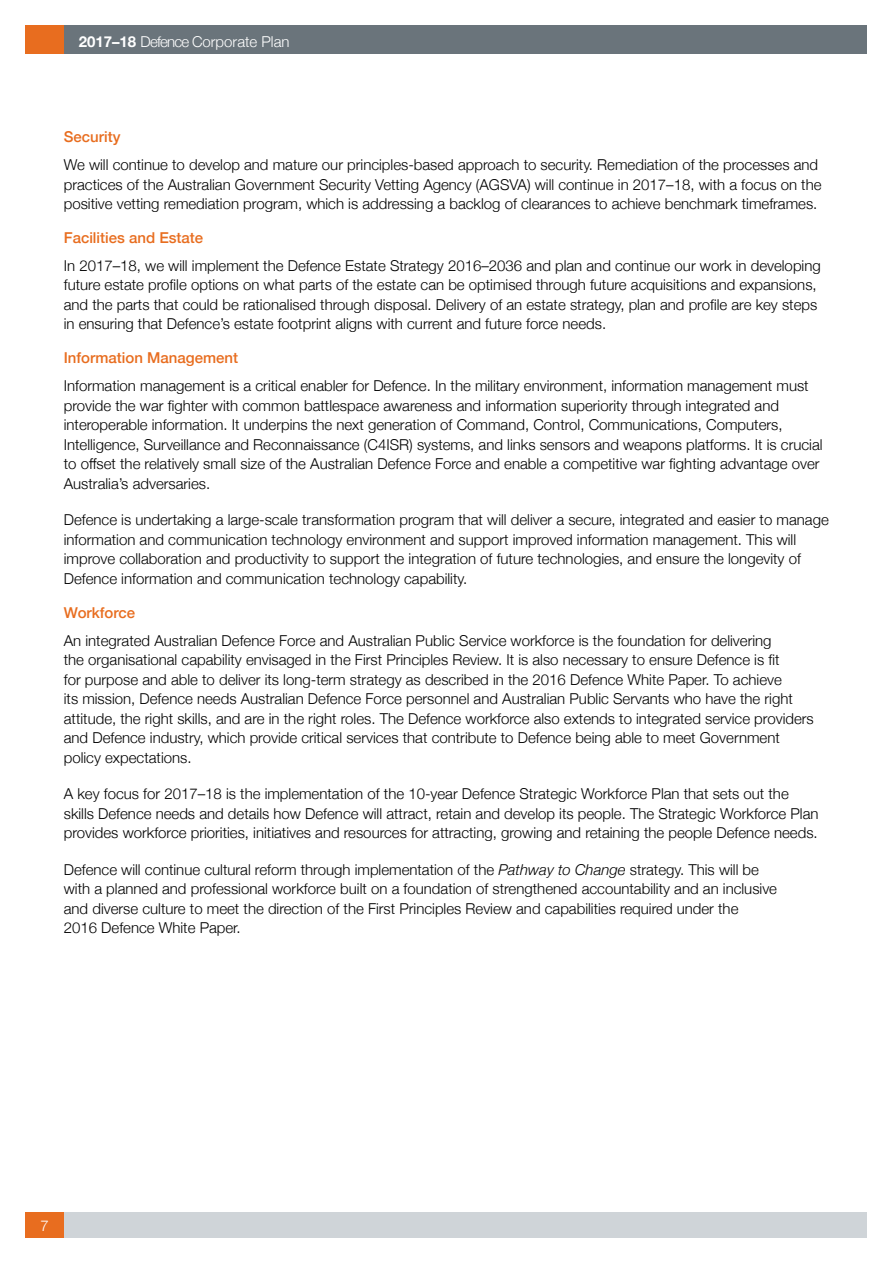
<style>
.page{position:relative;width:893px;height:1263px;background:#fff}
.page>*{position:absolute;margin:0;border:0;box-sizing:border-box;transform-origin:0 0}
.Text{font:300 15px/19.5px "Helvetica Neue";color:#000}
.Heading_3{font:500 15px "Helvetica Neue";color:#e86d1f}
.t1{font:300 15px "Helvetica Neue";color:#fff}
.s1{font-weight:700}
.s2{font-style:italic}
</style>
<div class="page">
<div style="left:26px;top:26px;width:841px;height:28px;background:#6a747b"></div>
<div style="left:26px;top:26px;width:38px;height:28px;background:#e86d1f"></div>
<div style="left:26px;top:1212px;width:841px;height:25px;background:#cfd4d8"></div>
<div style="left:26px;top:1212px;width:38px;height:25px;background:#e86d1f"></div>
<p class="t1" style="left:79px;top:30px;width:212px"><span class="s1">2017–18</span> Defence Corporate Plan</p>
<h3 class="Heading_3" style="left:64px;top:125px;width:58px">Security</h3>
<p class="Text" style="left:64px;top:154px;width:759px">We will continue to develop and mature our principles-based approach to security. Remediation of the processes and practices of the Australian Government Security Vetting Agency (AGSVA) will continue in 2017–18, with a focus on the positive vetting remediation program, which is addressing a backlog of clearances to achieve benchmark timeframes.</p>
<h3 class="Heading_3" style="left:64px;top:226px;width:141px">Facilities and Estate</h3>
<p class="Text" style="left:64px;top:255px;width:758px">In 2017–18, we will implement the Defence Estate Strategy 2016–2036 and plan and continue our work in developing future estate profile options on what parts of the estate can be optimised through future acquisitions and expansions, and the parts that could be rationalised through disposal. Delivery of an estate strategy, plan and profile are key steps in ensuring that Defence’s estate footprint aligns with current and future force needs.</p>
<h3 class="Heading_3" style="left:64px;top:346px;width:176px">Information Management</h3>
<p class="Text" style="left:64px;top:375px;width:760px">Information management is a critical enabler for Defence. In the military environment, information management must provide the war fighter with common battlespace awareness and information superiority through integrated and interoperable information. It underpins the next generation of Command, Control, Communications, Computers, Intelligence, Surveillance and Reconnaissance (C4ISR) systems, and links sensors and weapons platforms. It is crucial to offset the relatively small size of the Australian Defence Force and enable a competitive war fighting advantage over Australia’s adversaries.</p>
<p class="Text" style="left:64px;top:509px;width:766px">Defence is undertaking a large-scale transformation program that will deliver a secure, integrated and easier to manage information and communication technology environment and support improved information management. This will improve collaboration and productivity to support the integration of future technologies, and ensure the longevity of Defence information and communication technology capability.</p>
<h3 class="Heading_3" style="left:64px;top:600px;width:73px">Workforce</h3>
<p class="Text" style="left:64px;top:629px;width:751px">An integrated Australian Defence Force and Australian Public Service workforce is the foundation for delivering<br>the organisational capability envisaged in the First Principles Review. It is also necessary to ensure Defence is fit<br>for purpose and able to deliver its long-term strategy as described in the 2016 Defence White Paper. To achieve<br>its mission, Defence needs Australian Defence Force personnel and Australian Public Servants who have the right attitude, the right skills, and are in the right roles. The Defence workforce also extends to integrated service providers and Defence industry, which provide critical services that contribute to Defence being able to meet Government policy expectations.</p>
<p class="Text" style="left:64px;top:783px;width:756px">A key focus for 2017–18 is the implementation of the 10-year Defence Strategic Workforce Plan that sets out the skills Defence needs and details how Defence will attract, retain and develop its people. The Strategic Workforce Plan provides workforce priorities, initiatives and resources for attracting, growing and retaining the people Defence needs.</p>
<p class="Text" style="left:64px;top:858px;width:715px">Defence will continue cultural reform through implementation of the <span class="s2">Pathway to Change</span> strategy. This will be with a planned and professional workforce built on a foundation of strengthened accountability and an inclusive and diverse culture to meet the direction of the First Principles Review and capabilities required under the<br>2016 Defence White Paper.</p>
<p class="t1" style="left:40px;top:1213px;width:10px">7</p>
</div>
